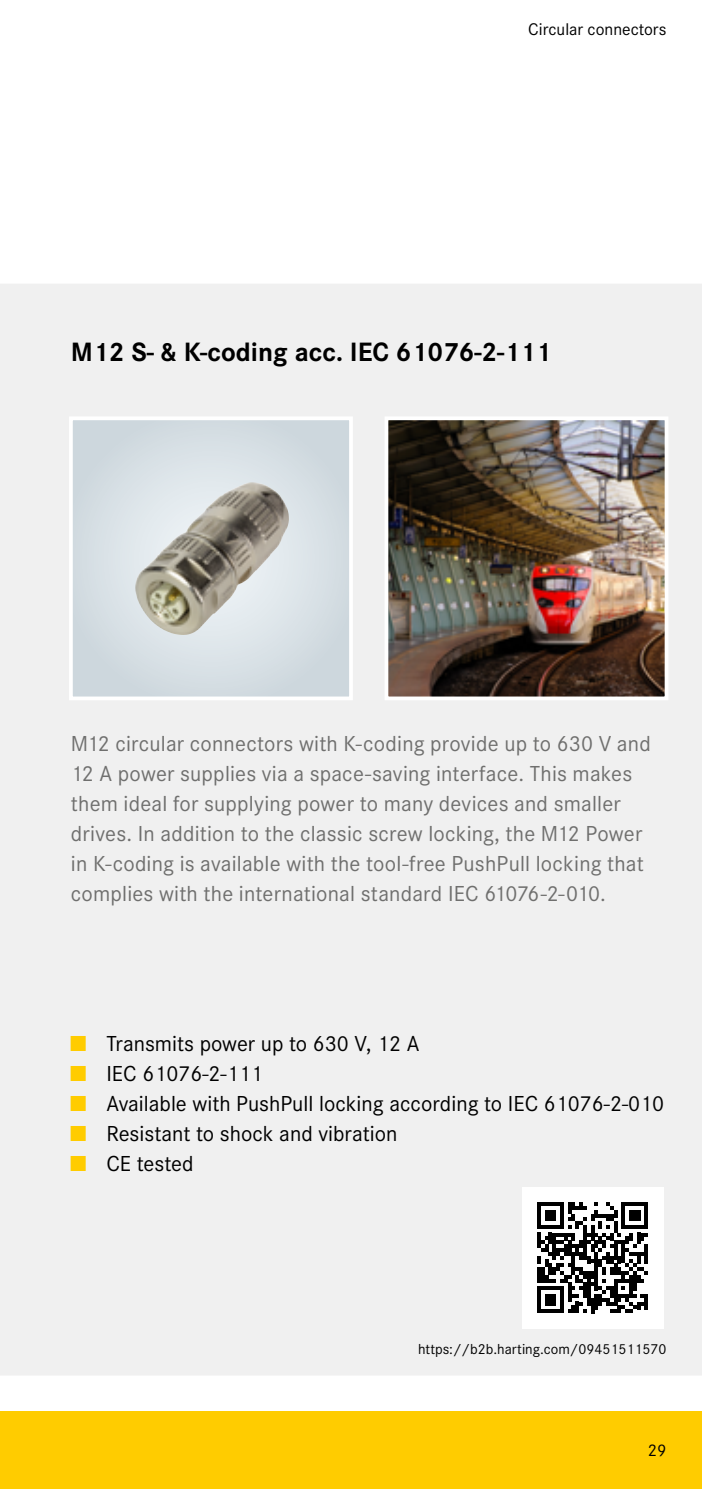
<style>
.page{position:relative;width:702px;height:1489px;background:#fff}
.page>*{position:absolute;margin:0;border:0;box-sizing:border-box;transform-origin:0 0}
.Subline{font:700 27.5px "Corporate S Pro";color:#000}
.CD_HARTING_-_Intro{font:22.5px/30px "Corporate S Pro";letter-spacing:.01em;color:#6f6f6e}
.t1{font:22.5px "Corporate S Pro";color:#000}
.t2{font:17.5px "Corporate S Pro";color:#000}
.t3{font:15px "Corporate S Pro";color:#000}
.s1{color:#fc0}
</style>
<div class="page">
<div style="left:0;top:1411px;width:702px;height:77px;background:#fc0"></div>
<div style="left:0;top:284px;width:702px;height:1091px;background:#f0f0f0"></div>
<svg style="left:521px;top:1186px;width:142px;height:142px"></svg>
<hr style="left:644px;top:1293px;width:4px;height:16px;background:#000">
<div style="left:71px;top:418px;width:280px;height:280px;background:#d4dde2"></div>
<img style="left:135px;top:482px;width:154px;height:153px">
<div style="left:69px;top:416px;width:284px;height:284px;border:4px solid #fff"></div>
<img style="left:389px;top:421px;width:274px;height:274px">
<div style="left:384px;top:416px;width:284px;height:284px;border:4px solid #fff"></div>
<p class="t2" style="left:528px;top:17px;width:140px">Circular connectors</p>
<p class="Subline" style="left:71px;top:330px;width:482px">M12 S- &amp; K-coding acc. IEC 61076-2-111</p>
<p class="CD_HARTING_-_Intro" style="left:71px;top:726px;width:581px">M12 circular connectors with K-coding provide up to 630 V and 12 A power supplies via a space-saving interface. This makes them ideal for supplying power to many devices and smaller drives. In addition to the classic screw locking, the M12 Power in K-coding is available with the tool-free PushPull locking that complies with the international standard IEC 61076-2-010.</p>
<p class="t1" style="left:71px;top:1027px;width:350px"><span class="s1">■</span> Transmits power up to 630 V, 12 A</p>
<p class="t1" style="left:71px;top:1057px;width:193px"><span class="s1">■</span> IEC 61076-2-111</p>
<p class="t1" style="left:71px;top:1087px;width:594px"><span class="s1">■</span> Available with PushPull locking according to IEC 61076-2-010</p>
<p class="t1" style="left:71px;top:1117px;width:328px"><span class="s1">■</span> Resistant to shock and vibration</p>
<p class="t1" style="left:71px;top:1147px;width:124px"><span class="s1">■</span> CE tested</p>
<p class="t3" style="left:418px;top:1337px;width:250px">https://b2b.harting.com/09451511570</p>
<p class="t2" style="left:647px;top:1437px;width:20px">29</p>
</div>
